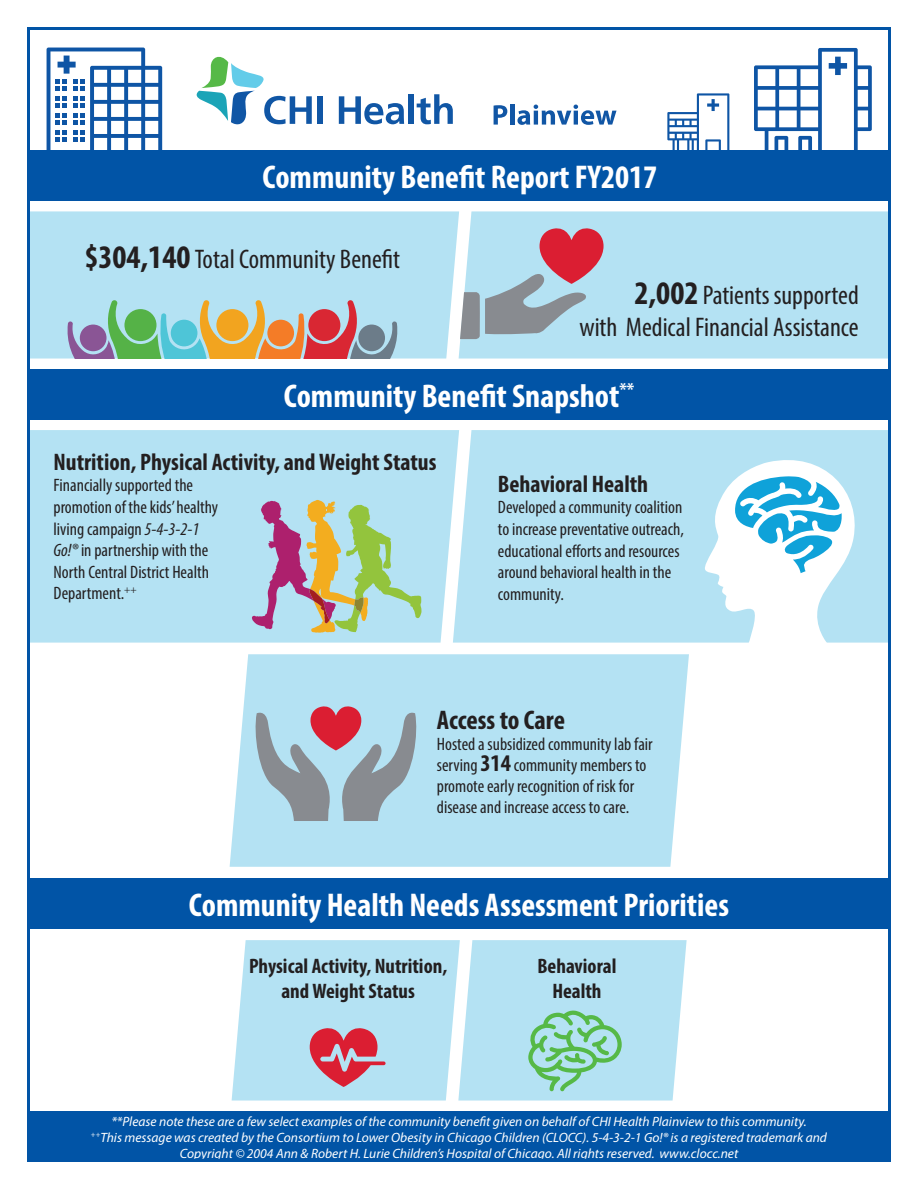
<style>
.page{position:relative;width:918px;height:1188px;background:#fff}
.page>*{position:absolute;margin:0;border:0;box-sizing:border-box;transform-origin:0 0}
.t1{font:700 condensed 33px "Myriad Pro";color:#fff}
.t2{font:condensed 27px/32.4px "Myriad Pro";color:#231f20;text-align:right}
.t3{font:700 condensed 27px "Myriad Pro";color:#231f20}
.t4{font:700 condensed 24px "Myriad Pro";color:#231f20}
.t5{font:700 condensed 21px/25.2px "Myriad Pro";color:#231f20;text-align:center}
.t6{font:condensed 18px/21.6px "Myriad Pro";color:#231f20}
.t7{font:italic 13.5px/16.2px "Myriad Pro";color:#fff;text-align:center}
.s1{font-weight:700;font-size:33px}
.s2{font-style:italic}
.s3{font-weight:700;font-size:24px}
</style>
<div class="page">
<svg style="left:494px;top:105px;width:13px;height:20px"></svg>
<div style="left:510px;top:104px;width:5px;height:21px;background:#1156a5"></div>
<svg style="left:517px;top:105px;width:100px;height:20px"></svg>
<svg style="left:196px;top:56px;width:116px;height:69px"></svg>
<div style="left:318px;top:96px;width:5px;height:28px;background:#1056a5"></div>
<svg style="left:339px;top:96px;width:65px;height:28px"></svg>
<div style="left:408px;top:94px;width:6px;height:30px;background:#1056a5"></div>
<svg style="left:417px;top:94px;width:36px;height:30px"></svg>
<div style="left:31px;top:211px;width:428px;height:148px;background:#b4e2f3"></div>
<div style="left:459px;top:211px;width:428px;height:148px;background:#b4e2f3"></div>
<svg style="left:66px;top:300px;width:333px;height:59px;background:#aaac9e"></svg>
<div style="left:216px;top:309px;width:32px;height:32px;background:#f2a41f;border-radius:50%"></div>
<svg style="left:459px;top:212px;width:150px;height:137px;background:#b4bac8"></svg>
<svg style="left:35px;top:48px;width:139px;height:103px"></svg>
<svg style="left:661px;top:93px;width:75px;height:58px"></svg>
<svg style="left:747px;top:48px;width:132px;height:103px"></svg>
<svg style="left:232px;top:940px;width:455px;height:161px;background:#b6dbe7"></svg>
<div style="left:459px;top:430px;width:428px;height:213px;background:#b4e2f3"></div>
<svg style="left:230px;top:654px;width:459px;height:213px;background:#b8e3f3"></svg>
<svg style="left:705px;top:452px;width:157px;height:191px"></svg>
<svg style="left:248px;top:686px;width:183px;height:149px;background:#aabfcd"></svg>
<div style="left:31px;top:430px;width:428px;height:213px;background:#b4e2f3"></div>
<svg style="left:252px;top:500px;width:170px;height:133px;background:#b5bfb1"></svg>
<div style="left:29px;top:151px;width:862px;height:50px;background:#0154a6"></div>
<div style="left:27px;top:369px;width:864px;height:50px;background:#0154a6"></div>
<div style="left:27px;top:878px;width:864px;height:50px;background:#0154a6"></div>
<div style="left:27px;top:1112px;width:864px;height:50px;background:#0154a6"></div>
<p class="t1" style="left:263px;top:156px;width:396px">Community Benefit Report FY2017</p>
<p class="t2" style="left:84px;top:243px;width:317px"><span class="s1">$304,140</span> Total Community Benefit</p>
<p class="t2" style="left:579px;top:278px;width:281px"><span class="s1">2,002</span> Patients supported<br>with Medical Financial Assistance</p>
<p class="t1" style="left:284px;top:375px;width:352px">Community Benefit Snapshot<sup>**</sup></p>
<p class="t4" style="left:54px;top:447px;width:384px">Nutrition, Physical Activity, and Weight Status</p>
<p class="t6" style="left:54px;top:474px;width:166px">Financially supported the promotion of the kids’ healthy living campaign <span class="s2">5‐4‐3‐2‐1<br>Go!®</span> in partnership with the<br>North Central District Health<br>Department.<sup>++</sup></p>
<p class="t4" style="left:498px;top:469px;width:152px">Behavioral Health</p>
<p class="t6" style="left:498px;top:496px;width:188px">Developed a community coalition to increase preventative outreach, educational efforts and resources around behavioral health in the community.</p>
<p class="t3" style="left:437px;top:703px;width:130px">Access to Care</p>
<p class="t6" style="left:437px;top:733px;width:217px;line-height:21px">Hosted a subsidized community lab fair serving <span class="s3">314</span> community members to promote early recognition of risk for disease and increase access to care.</p>
<p class="t1" style="left:189px;top:884px;width:542px">Community Health Needs Assessment Priorities</p>
<p class="t5" style="left:249px;top:953px;width:200px">Physical Activity, Nutrition, and Weight Status</p>
<p class="t5" style="left:538px;top:953px;width:80px">Behavioral<br>Health</p>
<p class="t7" style="left:111px;top:1113px;width:697px">**Please note these are a few select examples of the community benefit given on behalf of CHI Health Plainview to this community.</p>
<p class="t7" style="left:91px;top:1129px;width:738px"><sup>++</sup>This message was created by the Consortium to Lower Obesity in Chicago Children (CLOCC). 5-4-3-2-1 Go!® is a registered trademark and<br>Copyright © 2004 Ann &amp; Robert H. Lurie Children’s Hospital of Chicago. All rights reserved. www.clocc.net</p>
</div>
